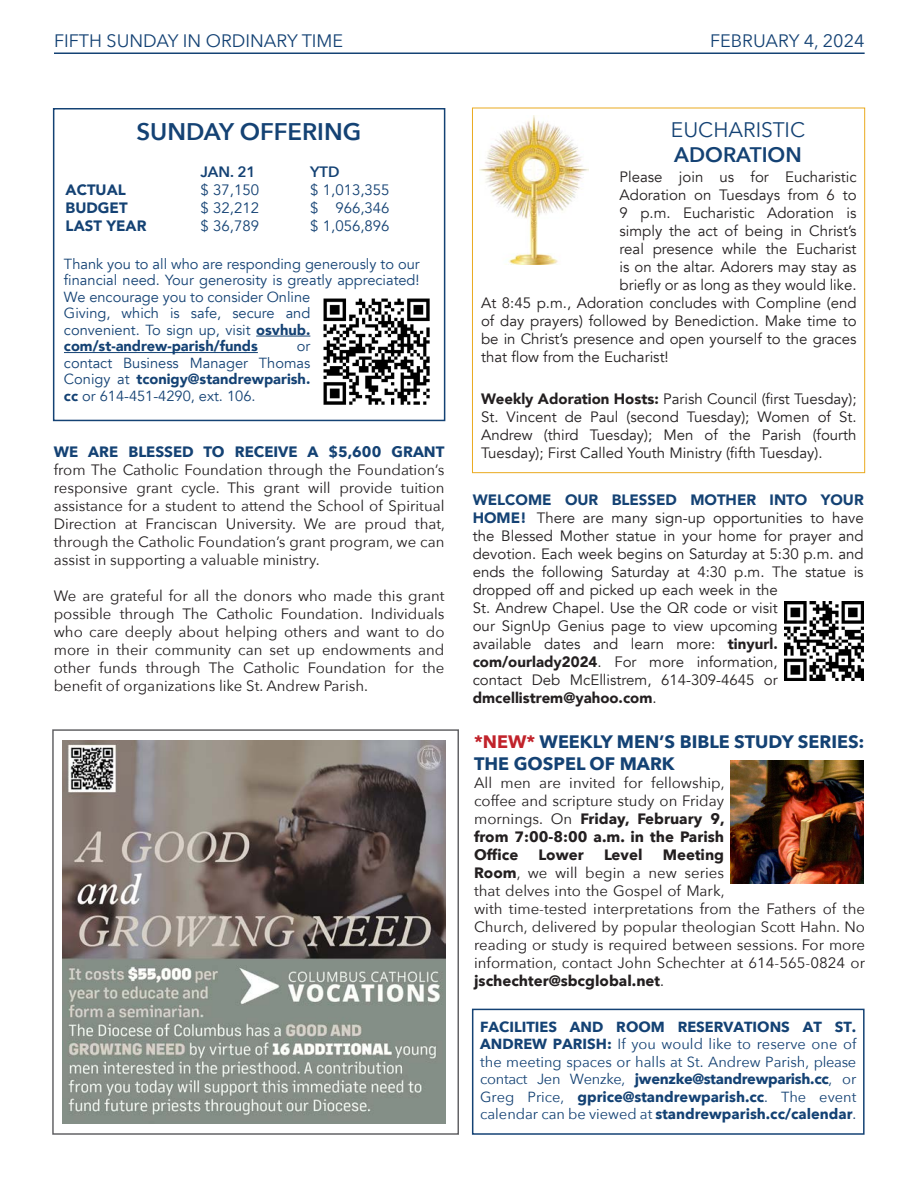
<style>
.page{position:relative;width:918px;height:1188px;background:#fff}
.page>*{position:absolute;margin:0;border:0;box-sizing:border-box;transform-origin:0 0}
.t1{font:600 24px "Avenir Next";color:#144274}
.t2{font:21px/25.2px "Avenir Next";color:#144274}
.t3{font:700 18px "Avenir Next";color:#144274}
.t4{font:18px "Avenir Next";color:#144274}
.Paragraph{font:15px/18px "Avenir";color:#231f20;text-align:justify}
.t5{font:15px/18px "Avenir Next";color:#231f20;text-align:justify}
.t6{font:15px "Avenir";color:#144274}
.t7{font:900 15px "Avenir";color:#144274}
.t8{font:700 15px "Avenir Next";color:#231f20}
.t9{font:600 15px "Avenir Next";color:#144274}
.t10{font:14.7px/16.5px "Avenir";color:#144274}
.t11{font:14.7px/17.5px "Avenir Next";color:#144274;text-align:justify}
.s1{font-weight:900}
.s2{font-weight:700;color:#144274}
.s3{font-weight:600}
.s4{font-weight:900;color:#144274}
.s5{color:#c1232b}
.s6{font-weight:700}
</style>
<div class="page">
<hr style="left:54px;top:52px;width:811px;height:2px;background:#144274">
<img style="left:323px;top:298px;width:107px;height:107px">
<hr style="left:256px;top:336px;width:54px;height:1px;background:#144274">
<hr style="left:64px;top:352px;width:194px;height:1px;background:#144274">
<div style="left:53px;top:108px;width:392px;height:313px;border:2px solid #144274"></div>
<img style="left:480px;top:116px;width:108px;height:149px">
<div style="left:472px;top:108px;width:393px;height:365px;border:1px solid #eaaa20"></div>
<div style="left:472px;top:1009px;width:393px;height:126px;border:2px solid #144274"></div>
<img style="left:785px;top:602px;width:78px;height:79px">
<div style="left:52px;top:729px;width:407px;height:406px;border:2px solid #636366"></div>
<img style="left:63px;top:741px;width:383px;height:382px">
<img style="left:731px;top:760px;width:133px;height:124px">
<p class="t4" style="left:54px;top:25px;width:291px">FIFTH SUNDAY IN ORDINARY TIME</p>
<p class="t4" style="left:710px;top:25px;width:156px">FEBRUARY 4, 2024</p>
<p class="t1" style="left:136px;top:111px;width:226px">SUNDAY OFFERING</p>
<p class="t9" style="left:201px;top:159px;width:57px">JAN. 21</p>
<p class="t9" style="left:310px;top:159px;width:31px">YTD</p>
<p class="t7" style="left:66px;top:177px;width:62px">ACTUAL</p>
<p class="t6" style="left:201px;top:181px;width:60px">$ 37,150</p>
<p class="t6" style="left:310px;top:181px;width:81px">$ 1,013,355</p>
<p class="t7" style="left:66px;top:195px;width:63px">BUDGET</p>
<p class="t6" style="left:201px;top:199px;width:60px">$ 32,212</p>
<p class="t6" style="left:310px;top:199px;width:81px">$ 966,346</p>
<p class="t7" style="left:66px;top:213px;width:82px">LAST YEAR</p>
<p class="t6" style="left:201px;top:217px;width:60px">$ 36,789</p>
<p class="t6" style="left:310px;top:217px;width:81px">$ 1,056,896</p>
<p class="t10" style="left:64px;top:256px;width:357px">Thank you to all who are responding generously to our financial need. Your generosity is greatly appreciated!<br>We encourage you to consider Online<br>Giving, which is safe, secure and<br>convenient. To sign up, visit <span class="s1">osvhub. com/st-andrew-parish/funds</span></p>
<p class="t10" style="left:64px;top:338px;width:248px;text-align:justify;text-indent:233px">or contact Business Manager Thomas Conigy at <span class="s1">tconigy@standrewparish. cc</span> or 614-451-4290, ext. 106.</p>
<p class="t5" style="left:54px;top:443px;width:393px"><span class="s2">WE ARE BLESSED TO RECEIVE A $5,600 GRANT </span>from The Catholic Foundation through the Foundation’s responsive grant cycle. This grant will provide tuition assistance for a student to attend the School of Spiritual Direction at Franciscan University. We are proud that, through the Catholic Foundation’s grant program, we can assist in supporting a valuable ministry.</p>
<p class="t5" style="left:54px;top:587px;width:392px">We are grateful for all the donors who made this grant possible through The Catholic Foundation. Individuals who care deeply about helping others and want to do more in their community can set up endowments and other funds through The Catholic Foundation for the benefit of organizations like St. Andrew Parish.</p>
<p class="t2" style="left:671px;top:116px;width:136px">EUCHARISTIC<br><span class="s3">ADORATION</span></p>
<p class="Paragraph" style="left:620px;top:168px;width:239px">Please join us for Eucharistic</p>
<p class="Paragraph" style="left:620px;top:186px;width:239px">Adoration on Tuesdays from 6 to</p>
<p class="Paragraph" style="left:620px;top:204px;width:239px">9 p.m. Eucharistic Adoration is</p>
<p class="Paragraph" style="left:620px;top:222px;width:239px">simply the act of being in Christ’s</p>
<p class="Paragraph" style="left:620px;top:240px;width:239px">real presence while the Eucharist</p>
<p class="Paragraph" style="left:620px;top:258px;width:239px">is on the altar. Adorers may stay as</p>
<p class="Paragraph" style="left:620px;top:276px;width:239px">briefly or as long as they would like.</p>
<p class="Paragraph" style="left:481px;top:294px;width:377px">At 8:45 p.m., Adoration concludes with Compline (end</p>
<p class="Paragraph" style="left:481px;top:312px;width:377px">of day prayers) followed by Benediction. Make time to</p>
<p class="Paragraph" style="left:481px;top:330px;width:377px">be in Christ’s presence and open yourself to the graces</p>
<p class="Paragraph" style="left:481px;top:348px;width:189px">that flow from the Eucharist!</p>
<p class="Paragraph" style="left:481px;top:390px;width:377px"><span class="s1">Weekly Adoration Hosts:</span> Parish Council (first Tuesday); St. Vincent de Paul (second Tuesday); Women of St.<br>Andrew (third Tuesday); Men of the Parish (fourth Tuesday); First Called Youth Ministry (fifth Tuesday).</p>
<p class="Paragraph" style="left:473px;top:491px;width:392px;text-align:left"><span class="s4">WELCOME OUR BLESSED MOTHER INTO YOUR HOME!</span> There are many sign-up opportunities to have the Blessed Mother statue in your home for prayer and devotion. Each week begins on Saturday at 5:30 p.m. and ends the following Saturday at 4:30 p.m. The statue is dropped off and picked up each week in the<br>St. Andrew Chapel. Use the QR code or visit<br>our SignUp Genius page to view upcoming<br>available dates and learn more: <span class="s1">tinyurl. com/ourlady2024</span>. For more information,<br>contact Deb McEllistrem, 614-309-4645 or <span class="s1">dmcellistrem@yahoo.com</span>.</p>
<p class="t3" style="left:474px;top:726px;width:392px"><span class="s5">*NEW*</span> WEEKLY MEN’S BIBLE STUDY SERIES:</p>
<p class="t3" style="left:474px;top:748px;width:202px">THE GOSPEL OF MARK</p>
<p class="t5" style="left:474px;top:773px;width:252px">All men are invited for fellowship, coffee and scripture study on Friday mornings. On <span class="s6">Friday, February 9, from 7:00-8:00 a.m. in the Parish Office</span></p>
<p class="t8" style="left:539px;top:841px;width:47px">Lower</p>
<p class="t8" style="left:604px;top:841px;width:40px">Level</p>
<p class="t5" style="left:474px;top:845px;width:393px;text-align:left;text-indent:189px"><span class="s6">Meeting<br>Room</span>, we will begin a new series<br>that delves into the Gospel of Mark,<br>with time-tested interpretations from the Fathers of the Church, delivered by popular theologian Scott Hahn. No reading or study is required between sessions. For more information, contact John Schechter at 614-565-0824 or <span class="s6">jschechter@sbcglobal.net</span>.</p>
<p class="t11" style="left:480px;top:1017px;width:378px"><span class="s6">FACILITIES AND ROOM RESERVATIONS AT ST.<br>ANDREW PARISH:</span> If you would like to reserve one of the meeting spaces or halls at St. Andrew Parish, please contact Jen Wenzke, <span class="s6">jwenzke@standrewparish.cc</span>, or Greg Price, <span class="s6">gprice@standrewparish.cc</span>. The event calendar can be viewed at <span class="s6">standrewparish.cc/calendar</span>.</p>
</div>
